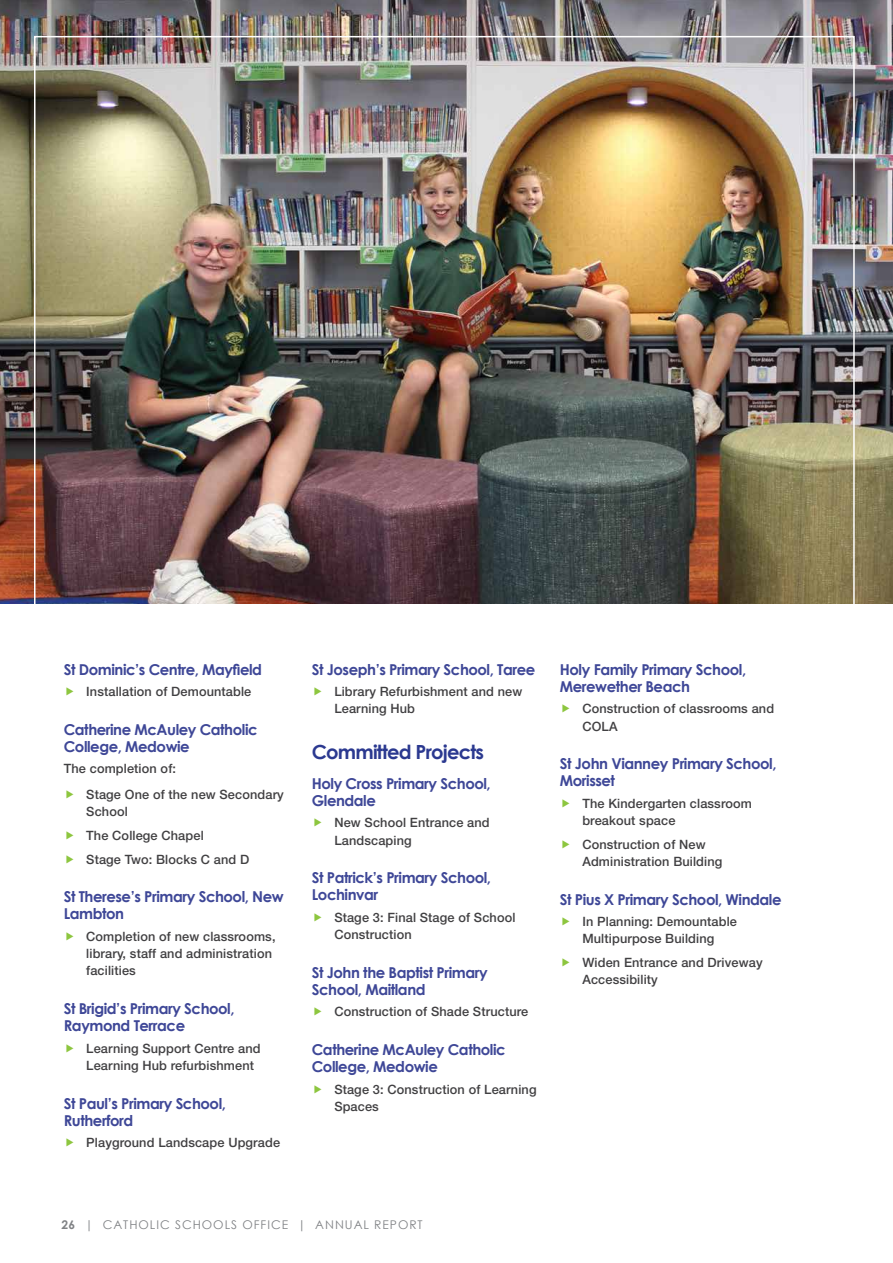
<style>
.page{position:relative;width:893px;height:1263px;background:#fff}
.page>*{position:absolute;margin:0;border:0;box-sizing:border-box;transform-origin:0 0}
.t1{font:700 19.5px "Century Gothic";letter-spacing:-.04em;color:#2b3990}
.t2{font:700 15px/17.2px "Century Gothic";letter-spacing:-.03em;color:#3e4797}
.t3{font:500 12.9px/17.2px "Helvetica Neue LT Std";letter-spacing:.01em;color:#414042}
.t4{font:12px "Century Gothic";letter-spacing:.08em;color:#808285}
.s1{font-weight:700}
</style>
<div class="page">
<img style="left:0;top:0;width:893px;height:604px">
<p class="t2" style="left:64px;top:660px;width:200px">St Dominic’s Centre, Mayfield</p>
<p class="t3" style="left:86px;top:683px;width:167px">Installation of Demountable</p>
<p class="t2" style="left:64px;top:720px;width:195px">Catherine McAuley Catholic<br>College, Medowie</p>
<p class="t3" style="left:86px;top:756px;width:199px;line-height:25.8px;text-indent:-23px">The completion of:<br>Stage One of the new Secondary</p>
<p class="t3" style="left:86px;top:800px;width:164px;line-height:23.7px">School<br>The College Chapel<br>Stage Two: Blocks C and D</p>
<p class="t2" style="left:64px;top:887px;width:222px">St Therese’s Primary School, New<br>Lambton</p>
<p class="t3" style="left:86px;top:928px;width:191px">Completion of new classrooms, library, staff and administration facilities</p>
<p class="t2" style="left:64px;top:999px;width:172px">St Brigid’s Primary School,<br>Raymond Terrace</p>
<p class="t3" style="left:86px;top:1039px;width:176px">Learning Support Centre and<br>Learning Hub refurbishment</p>
<p class="t2" style="left:64px;top:1094px;width:164px">St Paul’s Primary School,<br>Rutherford</p>
<p class="t3" style="left:86px;top:1134px;width:195px">Playground Landscape Upgrade</p>
<p class="t2" style="left:312px;top:660px;width:225px">St Joseph’s Primary School, Taree</p>
<p class="t3" style="left:334px;top:683px;width:190px">Library Refurbishment and new<br>Learning Hub</p>
<h1 class="t1" style="left:312px;top:737px;width:174px">Committed Projects</h1>
<p class="t2" style="left:312px;top:774px;width:180px">Holy Cross Primary School,<br>Glendale</p>
<p class="t3" style="left:334px;top:814px;width:157px">New School Entrance and<br>Landscaping</p>
<p class="t2" style="left:312px;top:868px;width:181px">St Patrick’s Primary School,<br>Lochinvar</p>
<p class="t3" style="left:334px;top:908px;width:183px">Stage 3: Final Stage of School<br>Construction</p>
<p class="t2" style="left:312px;top:963px;width:177px">St John the Baptist Primary<br>School, Maitland</p>
<p class="t3" style="left:334px;top:1003px;width:195px">Construction of Shade Structure</p>
<p class="t2" style="left:312px;top:1040px;width:195px">Catherine McAuley Catholic<br>College, Medowie</p>
<p class="t3" style="left:334px;top:1080px;width:204px">Stage 3: Construction of Learning<br>Spaces</p>
<p class="t2" style="left:560px;top:660px;width:188px">Holy Family Primary School,<br>Merewether Beach</p>
<p class="t3" style="left:582px;top:700px;width:193px">Construction of classrooms and<br>COLA</p>
<p class="t2" style="left:560px;top:754px;width:218px">St John Vianney Primary School,<br>Morisset</p>
<p class="t3" style="left:582px;top:794px;width:171px">The Kindergarten classroom breakout space</p>
<p class="t3" style="left:582px;top:835px;width:142px">Construction of New<br>Administration Building</p>
<p class="t2" style="left:560px;top:890px;width:223px">St Pius X Primary School, Windale</p>
<p class="t3" style="left:582px;top:913px;width:156px">In Planning: Demountable<br>Multipurpose Building</p>
<p class="t3" style="left:582px;top:954px;width:182px">Widen Entrance and Driveway<br>Accessibility</p>
<p class="t4" style="left:62px;top:1217px;width:363px"><span class="s1">26</span> | CATHOLIC SCHOOLS OFFICE | ANNUAL REPORT</p>
</div>
